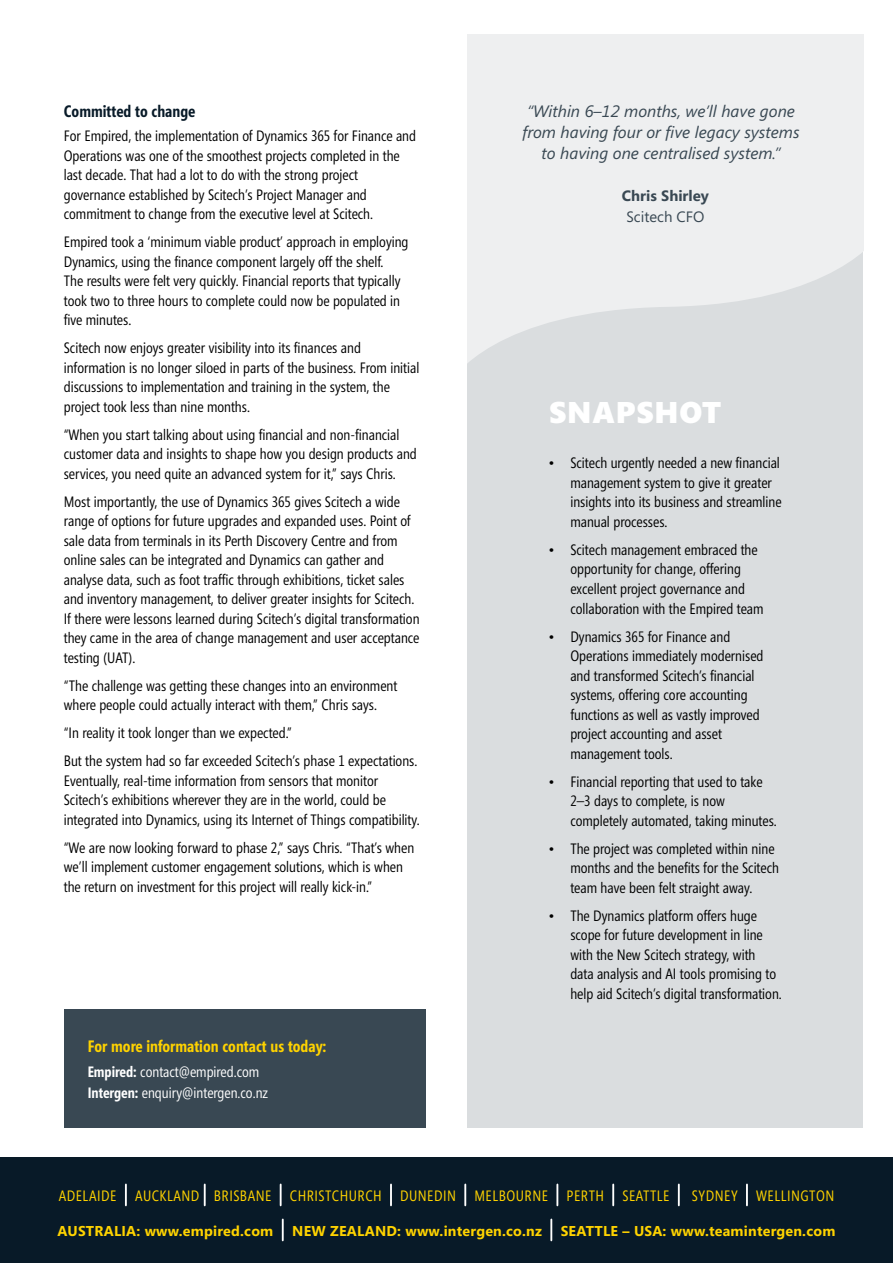
<style>
.page{position:relative;width:893px;height:1263px;background:#fff}
.page>*{position:absolute;margin:0;border:0;box-sizing:border-box;transform-origin:0 0}
.t1{font:900 30px "Segoe";letter-spacing:.03em;color:#fff}
.t2{font:italic 16.5px/21px "Segoe";color:#394853;text-align:center}
.t3{font:700 16.5px "Segoe Condensed";color:#ffd300}
.t4{font:700 16.5px "Segoe Condensed";color:#081a28}
.t5{font:15px/19.5px "Segoe Condensed";color:#000}
.t6{font:15px "Segoe Condensed";letter-spacing:.03em;color:#ffd300}
.t7{font:15px/21px "Segoe Condensed";color:#fff}
.t8{font:700 15px "Segoe";color:#394853}
.t9{font:15px "Segoe";color:#394853}
.t10{font:700 14.25px "Segoe";letter-spacing:.015em;color:#ffd300}
.s1{font-weight:700}
</style>
<div class="page">
<div style="left:468px;top:34px;width:395px;height:1094px;background:#dadddf"></div>
<svg style="left:468px;top:34px;width:395px;height:328px;fill:#eeeff0"></svg>
<div style="left:0;top:1158px;width:893px;height:105px;background:#081a28"></div>
<hr style="left:125px;top:1184px;width:2px;height:21px;background:#fff">
<hr style="left:204px;top:1184px;width:2px;height:21px;background:#fff">
<hr style="left:280px;top:1184px;width:2px;height:21px;background:#fff">
<hr style="left:390px;top:1184px;width:2px;height:21px;background:#fff">
<hr style="left:464px;top:1184px;width:2px;height:21px;background:#fff">
<hr style="left:556px;top:1184px;width:2px;height:21px;background:#fff">
<hr style="left:612px;top:1184px;width:2px;height:21px;background:#fff">
<hr style="left:678px;top:1184px;width:2px;height:21px;background:#fff">
<hr style="left:746px;top:1184px;width:2px;height:21px;background:#fff">
<hr style="left:282px;top:1219px;width:2px;height:21px;background:#fff">
<hr style="left:550px;top:1219px;width:2px;height:21px;background:#fff">
<div style="left:64px;top:1010px;width:361px;height:118px;background:#394853"></div>
<p class="t4" style="left:64px;top:101px;width:133px">Committed to change</p>
<p class="t5" style="left:64px;top:126px;width:354px">For Empired, the implementation of Dynamics 365 for Finance and Operations was one of the smoothest projects completed in the last decade. That had a lot to do with the strong project governance established by Scitech’s Project Manager and commitment to change from the executive level at Scitech.</p>
<p class="t5" style="left:64px;top:232px;width:346px">Empired took a ‘minimum viable product’ approach in employing Dynamics, using the finance component largely off the shelf.<br>The results were felt very quickly. Financial reports that typically took two to three hours to complete could now be populated in five minutes.</p>
<p class="t5" style="left:64px;top:338px;width:357px">Scitech now enjoys greater visibility into its finances and information is no longer siloed in parts of the business. From initial discussions to implementation and training in the system, the project took less than nine months.</p>
<p class="t5" style="left:64px;top:425px;width:355px">“When you start talking about using financial and non-financial customer data and insights to shape how you design products and services, you need quite an advanced system for it,” says Chris.</p>
<p class="t5" style="left:64px;top:492px;width:357px">Most importantly, the use of Dynamics 365 gives Scitech a wide range of options for future upgrades and expanded uses. Point of sale data from terminals in its Perth Discovery Centre and from online sales can be integrated and Dynamics can gather and analyse data, such as foot traffic through exhibitions, ticket sales and inventory management, to deliver greater insights for Scitech.<br>If there were lessons learned during Scitech’s digital transformation they came in the area of change management and user acceptance testing (UAT).</p>
<p class="t5" style="left:64px;top:676px;width:335px">“The challenge was getting these changes into an environment where people could actually interact with them,” Chris says.</p>
<p class="t5" style="left:64px;top:719px;width:355px;line-height:28px">“In reality it took longer than we expected.”<br>But the system had so far exceeded Scitech’s phase 1 expectations.</p>
<p class="t5" style="left:64px;top:771px;width:357px">Eventually, real-time information from sensors that monitor<br>Scitech’s exhibitions wherever they are in the world, could be integrated into Dynamics, using its Internet of Things compatibility.</p>
<p class="t5" style="left:64px;top:838px;width:352px">“We are now looking forward to phase 2,” says Chris. “That’s when we’ll implement customer engagement solutions, which is when the return on investment for this project will really kick-in.”</p>
<p class="t3" style="left:88px;top:1036px;width:240px">For more information contact us today:</p>
<p class="t7" style="left:88px;top:1061px;width:182px"><span class="s1">Empired:</span> contact@empired.com<br><span class="s1">Intergen:</span> enquiry@intergen.co.nz</p>
<p class="t2" style="left:522px;top:101px;width:278px">“Within 6–12 months, we’ll have gone from having four or five legacy systems to having one centralised system.”</p>
<p class="t8" style="left:622px;top:185px;width:89px">Chris Shirley</p>
<p class="t9" style="left:626px;top:206px;width:80px">Scitech CFO</p>
<h1 class="t1" style="left:549px;top:392px;width:174px">SNAPSHOT</h1>
<p class="t5" style="left:570px;top:454px;width:213px;text-indent:-21px">• Scitech urgently needed a new financial management system to give it greater insights into its business and streamline manual processes.</p>
<p class="t5" style="left:570px;top:540px;width:195px;text-indent:-21px">• Scitech management embraced the opportunity for change, offering excellent project governance and collaboration with the Empired team</p>
<p class="t5" style="left:570px;top:627px;width:195px;text-indent:-21px">• Dynamics 365 for Finance and<br>Operations immediately modernised and transformed Scitech’s financial systems, offering core accounting functions as well as vastly improved project accounting and asset management tools.</p>
<p class="t5" style="left:570px;top:772px;width:208px;text-indent:-21px">• Financial reporting that used to take<br>2–3 days to complete, is now completely automated, taking minutes.</p>
<p class="t5" style="left:570px;top:839px;width:210px;text-indent:-21px">• The project was completed within nine months and the benefits for the Scitech team have been felt straight away.</p>
<p class="t5" style="left:570px;top:906px;width:213px;text-indent:-21px">• The Dynamics platform offers huge scope for future development in line with the New Scitech strategy, with data analysis and AI tools promising to help aid Scitech’s digital transformation.</p>
<p class="t6" style="left:59px;top:1186px;width:612px">ADELAIDE AUCKLAND BRISBANE CHRISTCHURCH DUNEDIN MELBOURNE PERTH SEATTLE</p>
<p class="t6" style="left:692px;top:1186px;width:144px">SYDNEY WELLINGTON</p>
<p class="t10" style="left:58px;top:1220px;width:217px">AUSTRALIA: www.empired.com</p>
<p class="t10" style="left:292px;top:1220px;width:251px">NEW ZEALAND: www.intergen.co.nz</p>
<p class="t10" style="left:561px;top:1220px;width:276px">SEATTLE – USA: www.teamintergen.com</p>
</div>
